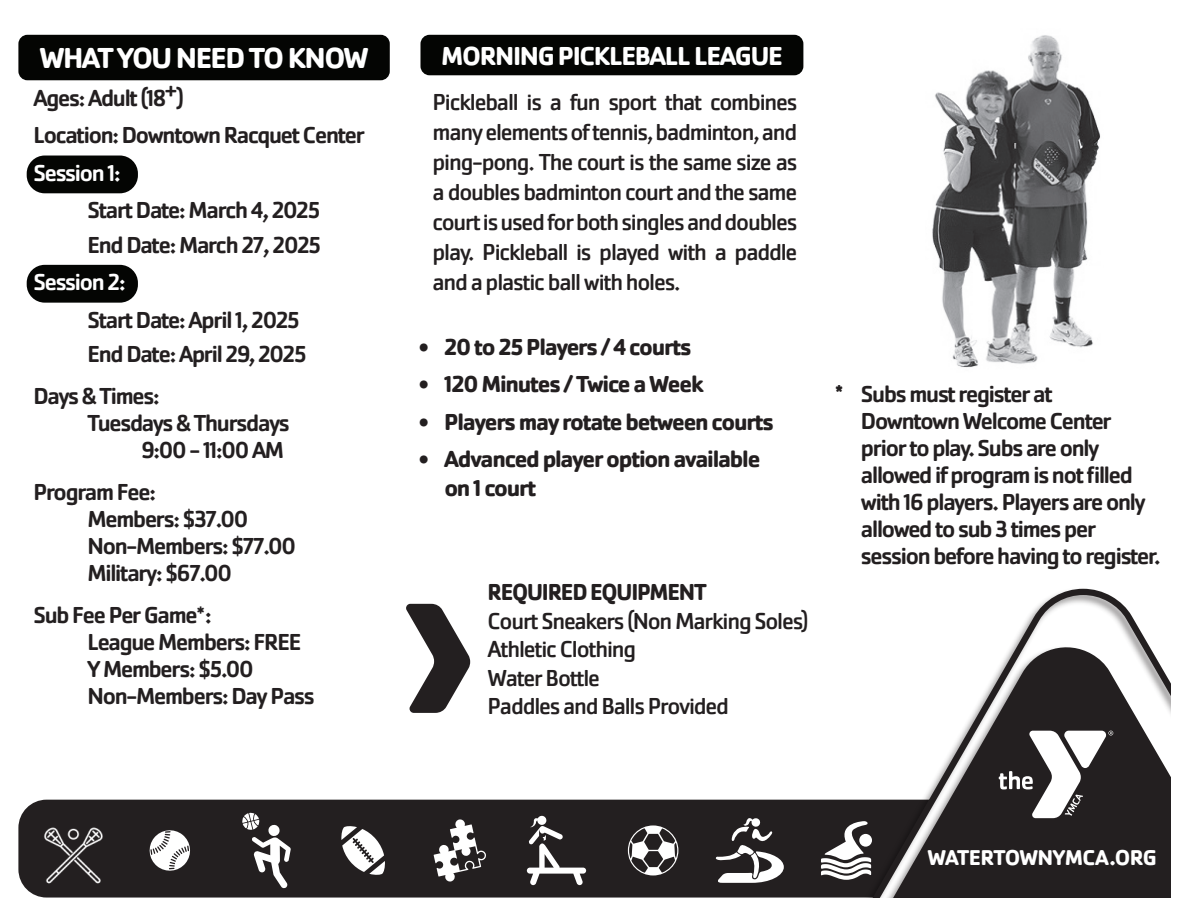
<style>
.page{position:relative;width:1188px;height:918px;background:#fff}
.page>*{position:absolute;margin:0;border:0;box-sizing:border-box;transform-origin:0 0}
.t1{font:700 30px "Cachet Pro";letter-spacing:-.05em;color:#fff}
.t2{font:700 27px "Cachet Pro";letter-spacing:-.05em;color:#fff}
.t3{font:500 24px/27px "Cachet Pro";letter-spacing:-.05em;color:#231f20}
.t4{font:24px/30px "Cachet Pro";letter-spacing:-.05em;color:#231f20;text-align:justify}
.t5{font:700 24px/28.5px "Cachet Pro";letter-spacing:-.05em;color:#231f20}
.t6{font:500 24px "Cachet Pro";letter-spacing:-.05em;color:#fff}
.t7{font:700 24px "Cachet Pro";letter-spacing:-.05em;color:#231f20;scale:.96 1}
.t8{font:700 22.2px "Cachet Pro";letter-spacing:-.03em;color:#fff}
.s1{font-weight:400}
</style>
<div class="page">
<div style="left:18px;top:800px;width:830px;height:98px;background:#231f20"></div>
<svg style="left:848px;top:589px;width:322px;height:309px"></svg>
<svg style="left:999px;top:731px;width:114px;height:87px"></svg>
<svg style="left:406px;top:604px;width:64px;height:109px"></svg>
<div style="left:18px;top:35px;width:372px;height:45px;background:#040503;border-radius:9px"></div>
<div style="left:420px;top:35px;width:383px;height:40px;background:#040503;border-radius:9px"></div>
<svg style="left:628px;top:825px;width:50px;height:50px"></svg>
<svg style="left:434px;top:819px;width:52px;height:63px"></svg>
<svg style="left:341px;top:826px;width:44px;height:49px"></svg>
<svg style="left:147px;top:828px;width:46px;height:45px"></svg>
<img style="left:35px;top:813px;width:76px;height:75px">
<svg style="left:242px;top:813px;width:49px;height:75px"></svg>
<svg style="left:716px;top:818px;width:68px;height:65px"></svg>
<svg style="left:527px;top:816px;width:59px;height:69px"></svg>
<svg style="left:821px;top:821px;width:50px;height:59px"></svg>
<img style="left:932px;top:35px;width:169px;height:333px">
<div style="left:27px;top:156px;width:111px;height:37px;background:#040503;border-radius:18px"></div>
<div style="left:27px;top:265px;width:111px;height:38px;background:#040503;border-radius:18px"></div>
<p class="t1" style="left:39px;top:39px;width:331px">WHAT YOU NEED TO KNOW</p>
<p class="t2" style="left:441px;top:39px;width:343px">MORNING PICKLEBALL LEAGUE</p>
<p class="t4" style="left:433px;top:87px;width:366px">Pickleball is a fun sport that combines many elements of tennis, badminton, and ping-pong. The court is the same size as a doubles badminton court and the same court is used for both singles and doubles play. Pickleball is played with a paddle and a plastic ball with holes.</p>
<p class="t3" style="left:33px;top:80px;width:333px;line-height:37.5px">Ages: Adult (18+)<br>Location: Downtown Racquet Center</p>
<p class="t6" style="left:33px;top:159px;width:89px">Session 1:</p>
<p class="t3" style="left:87px;top:194px;width:235px;line-height:34.5px">Start Date: March 4, 2025<br>End Date: March 27, 2025</p>
<p class="t6" style="left:33px;top:268px;width:94px">Session 2:</p>
<p class="t3" style="left:87px;top:303px;width:221px;line-height:34.5px">Start Date: April 1, 2025<br>End Date: April 29, 2025</p>
<p class="t3" style="left:33px;top:383px;width:128px">Days &amp; Times:</p>
<p class="t3" style="left:87px;top:410px;width:204px">Tuesdays &amp; Thursdays</p>
<p class="t3" style="left:141px;top:437px;width:144px">9:00 - 11:00 AM</p>
<p class="t3" style="left:87px;top:479px;width:210px;text-indent:-54px">Program Fee:<br>Members: $37.00<br>Non-Members: $77.00<br>Military: $67.00</p>
<p class="t3" style="left:87px;top:602px;width:229px;text-indent:-54px">Sub Fee Per Game<span class="s1">*</span>:<br>League Members: FREE<br>Y Members: $5.00<br>Non-Members: Day Pass</p>
<p class="t5" style="left:419px;top:332px;width:274px">• 20 to 25 Players / 4 courts</p>
<p class="t5" style="left:419px;top:370px;width:286px">• 120 Minutes / Twice a Week</p>
<p class="t5" style="left:419px;top:407px;width:356px">• Players may rotate between courts</p>
<p class="t5" style="left:444px;top:445px;width:318px;text-indent:-25px">• Advanced player option available on 1 court</p>
<p class="t7" style="left:488px;top:577px;width:230px">REQUIRED EQUIPMENT</p>
<p class="t4" style="left:488px;top:607px;width:323px;line-height:28.5px;text-align:left">Court Sneakers (Non Marking Soles)<br>Athletic Clothing<br>Water Bottle<br>Paddles and Balls Provided</p>
<p class="t3" style="left:861px;top:381px;width:301px;text-indent:-26px">* Subs must register at<br>Downtown Welcome Center prior to play. Subs are only allowed if program is not filled with 16 players. Players are only allowed to sub 3 times per session before having to register.</p>
<p class="t8" style="left:927px;top:844px;width:231px">WATERTOWNYMCA.ORG</p>
</div>
